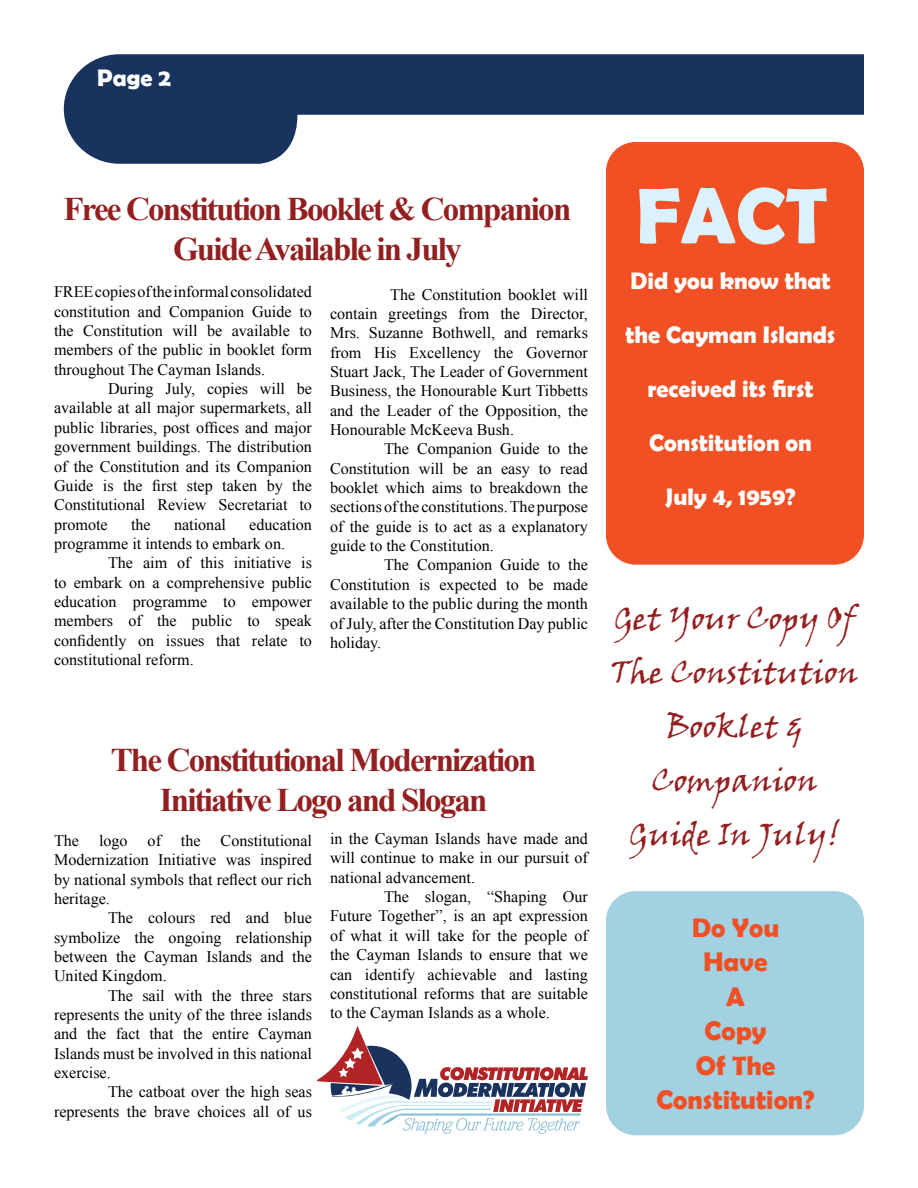
<style>
.page{position:relative;width:918px;height:1188px;background:#fff}
.page>*{position:absolute;margin:0;border:0;box-sizing:border-box;transform-origin:0 0}
.t1{font:700 79.5px "Berlin Sans FB Demi";color:#dbf2fd}
.t2{font:700 33px/39.6px "Times New Roman";letter-spacing:-.055em;color:#931f20;text-align:center}
.t3{font:31.5px/54px "Viner Hand ITC";color:#931f20;text-align:center}
.t4{font:700 27px/34.5px "Berlin Sans FB Demi";color:#f05023;text-align:center}
.t5{font:700 24px "Berlin Sans FB Demi";color:#fff}
.t6{font:16.2px/19.4px "Times New Roman";color:#000;text-align:justify}
</style>
<div class="page">
<svg style="left:64px;top:54px;width:800px;height:110px;fill:#19335f"></svg>
<div style="left:606px;top:891px;width:258px;height:244px;background:#a2d1e2;border-radius:30px"></div>
<svg style="left:317px;top:1026px;width:271px;height:108px"></svg>
<div style="left:606px;top:142px;width:258px;height:423px;background:#f05023;border-radius:30px"></div>
<h3 class="t5" style="left:97px;top:64px;width:75px">Page 2</h3>
<h2 class="t2" style="left:63px;top:188px;width:509px">Free Constitution Booklet &amp; Companion<br>Guide Available in July</h2>
<p class="t6" style="left:330px;top:284px;width:260px;text-indent:60px">The Constitution booklet will contain greetings from the Director, Mrs. Suzanne Bothwell, and remarks from His Excellency the Governor Stuart Jack, The Leader of Government Business, the Honourable Kurt Tibbetts and the Leader of the Opposition, the Honourable McKeeva Bush.</p>
<p class="t6" style="left:330px;top:439px;width:260px;text-indent:54px">The Companion Guide to the Constitution will be an easy to read booklet which aims to breakdown the sections of the constitutions. The purpose of the guide is to act as a explanatory guide to the Constitution.</p>
<p class="t6" style="left:330px;top:555px;width:259px;text-indent:54px">The Companion Guide to the Constitution is expected to be made available to the public during the month of July, after the Constitution Day public holiday.</p>
<p class="t6" style="left:54px;top:282px;width:260px">FREE copies of the informal consolidated constitution and Companion Guide to the Constitution will be available to members of the public in booklet form throughout The Cayman Islands.</p>
<p class="t6" style="left:54px;top:379px;width:260px;text-indent:54px">During July, copies will be available at all major supermarkets, all public libraries, post offices and major government buildings. The distribution of the Constitution and its Companion Guide is the first step taken by the Constitutional Review Secretariat to promote</p>
<p class="t6" style="left:54px;top:514px;width:259px;text-indent:195px">education programme it intends to embark on.</p>
<p class="t6" style="left:54px;top:553px;width:260px;text-indent:54px">The aim of this initiative is to embark on a comprehensive public education programme to empower members of the public to speak confidently on issues that relate to constitutional reform.</p>
<p class="t6" style="left:131px;top:514px;width:21px">the</p>
<p class="t6" style="left:174px;top:514px;width:53px">national</p>
<h2 class="t2" style="left:111px;top:739px;width:427px">The Constitutional Modernization<br>Initiative Logo and Slogan</h2>
<p class="t6" style="left:54px;top:831px;width:259px">The logo of the Constitutional Modernization Initiative was inspired by national symbols that reflect our rich heritage.</p>
<p class="t6" style="left:54px;top:908px;width:260px;text-indent:54px">The colours red and blue symbolize the ongoing relationship between the Cayman Islands and the United Kingdom.</p>
<p class="t6" style="left:54px;top:985px;width:260px;text-indent:54px">The sail with the three stars represents the unity of the three islands and the fact that the entire Cayman Islands must be involved in this national exercise.</p>
<p class="t6" style="left:54px;top:1082px;width:260px;text-align:right">The catboat over the high seas represents the brave choices all of us</p>
<p class="t6" style="left:330px;top:829px;width:259px">in the Cayman Islands have made and will continue to make in our pursuit of national advancement.</p>
<p class="t6" style="left:330px;top:887px;width:260px;text-indent:54px">The slogan, “Shaping Our Future Together”, is an apt expression of what it will take for the people of the Cayman Islands to ensure that we can identify achievable and lasting constitutional reforms that are suitable to the Cayman Islands as a whole.</p>
<h1 class="t1" style="left:636px;top:170px;width:193px">FACT</h1>
<h3 class="t5" style="left:630px;top:267px;width:202px">Did you know that</h3>
<h3 class="t5" style="left:626px;top:321px;width:211px">the Cayman Islands</h3>
<h3 class="t5" style="left:647px;top:375px;width:168px">received its first</h3>
<h3 class="t5" style="left:649px;top:429px;width:164px">Constitution on</h3>
<h3 class="t5" style="left:665px;top:483px;width:132px">July 4, 1959?</h3>
<h3 class="t3" style="left:611px;top:590px;width:249px">Get Your Copy Of<br>The Constitution<br>Booklet &amp;<br>Companion<br>Guide In July!</h3>
<h3 class="t4" style="left:656px;top:910px;width:160px">Do You<br>Have<br>A<br>Copy<br>Of The<br>Constitution?</h3>
</div>
